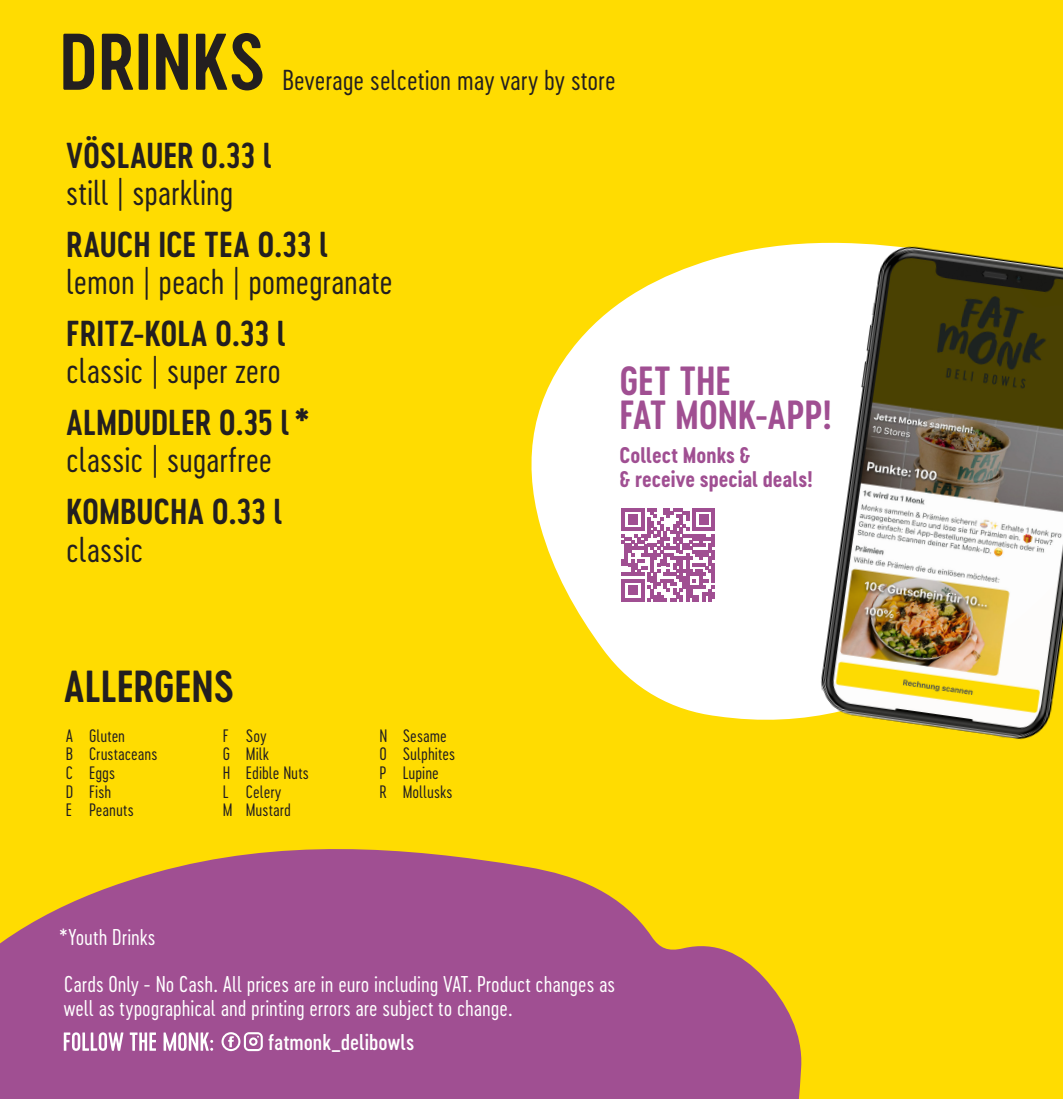
<style>
.page{position:relative;width:1063px;height:1099px;background:#fff}
.page>*{position:absolute;margin:0;border:0;box-sizing:border-box;transform-origin:0 0}
.t1{font:74.75px "Cervo Neue Semi Bold Neue";color:#231f20}
.t2{font:41.88px "Cervo Neue Semi Bold Neue";letter-spacing:-.005em;color:#231f20}
.t3{font:38px/34px "Cervo Neue Semi Bold Neue";letter-spacing:-.005em;color:#a04f92}
.t4{font:33.62px "Cervo Neue Light Neue";letter-spacing:-.005em;color:#231f20}
.t5{font:33.62px "Cervo Neue Semi Bold Neue";letter-spacing:-.005em;color:#231f20}
.t6{font:26.88px "Cervo Neue Light Neue";letter-spacing:.005em;color:#231f20}
.t7{font:21.38px/46.9px "Cervo Neue Light Neue";color:#fff}
.t8{font:21.38px "Cervo Neue Medium Neue";color:#fff}
.t9{font:21.12px/23.8px "Cervo Neue Bold Neue";color:#a04f92}
.t10{font:16.75px/18.6px "Cervo Neue Light Neue";letter-spacing:.005em;color:#231f20}
.s1{font-size:31.25px}
</style>
<div class="page">
<div style="left:0;top:0;width:1063px;height:1098px;background:#ffdc01"></div>
<svg style="left:531px;top:251px;width:214px;height:468px;fill:#fff"></svg>
<img style="left:745px;top:242px;width:318px;height:498px">
<svg style="left:622px;top:508px;width:93px;height:93px;background:#c390ba"></svg>
<svg style="left:0;top:849px;width:802px;height:249px;fill:#a04f92"></svg>
<svg style="left:222px;top:1032px;width:41px;height:19px"></svg>
<svg style="left:64px;top:1032px;width:149px;height:18px;background:#c99cc1"></svg>
<h1 class="t1" style="left:59px;top:12px;width:208px">DRINKS</h1>
<p class="t6" style="left:282px;top:62px;width:335px">Beverage selcetion may vary by store</p>
<h3 class="t5" style="left:66px;top:133px;width:207px">VÖSLAUER 0.33 l</h3>
<h3 class="t4" style="left:66px;top:170px;width:169px">still <span class="s1">|</span> sparkling</h3>
<h3 class="t5" style="left:66px;top:222px;width:263px">RAUCH ICE TEA 0.33 l</h3>
<h3 class="t4" style="left:66px;top:260px;width:328px">lemon <span class="s1">|</span> peach <span class="s1">|</span> pomegranate</h3>
<h3 class="t5" style="left:66px;top:311px;width:221px">FRITZ-KOLA 0.33 l</h3>
<h3 class="t4" style="left:66px;top:349px;width:216px">classic <span class="s1">|</span> super zero</h3>
<h3 class="t5" style="left:66px;top:400px;width:245px">ALMDUDLER 0.35 l *</h3>
<h3 class="t4" style="left:66px;top:438px;width:207px">classic <span class="s1">|</span> sugarfree</h3>
<h3 class="t5" style="left:66px;top:489px;width:218px">KOMBUCHA 0.33 l</h3>
<h3 class="t4" style="left:66px;top:527px;width:79px">classic</h3>
<h2 class="t2" style="left:64px;top:658px;width:172px">ALLERGENS</h2>
<p class="t10" style="left:66px;top:726px;width:93px">A Gluten<br>B Crustaceans<br>C Eggs<br>D Fish<br>E Peanuts</p>
<p class="t10" style="left:223px;top:726px;width:88px">F Soy<br>G Milk<br>H Edible Nuts<br>L Celery<br>M Mustard</p>
<p class="t10" style="left:380px;top:726px;width:77px">N Sesame<br>O Sulphites<br>P Lupine<br>R Mollusks</p>
<h3 class="t3" style="left:619px;top:364px;width:214px">GET THE<br>FAT MONK-APP!</h3>
<p class="t9" style="left:619px;top:443px;width:195px">Collect Monks &amp;<br>&amp; receive special deals!</p>
<p class="t7" style="left:59px;top:913px;width:557px">*Youth Drinks<br>Cards Only - No Cash. All prices are in euro including VAT. Product changes as</p>
<p class="t7" style="left:64px;top:984px;width:450px">well as typographical and printing errors are subject to change.</p>
<p class="t8" style="left:268px;top:1028px;width:148px">fatmonk_delibowls</p>
</div>
